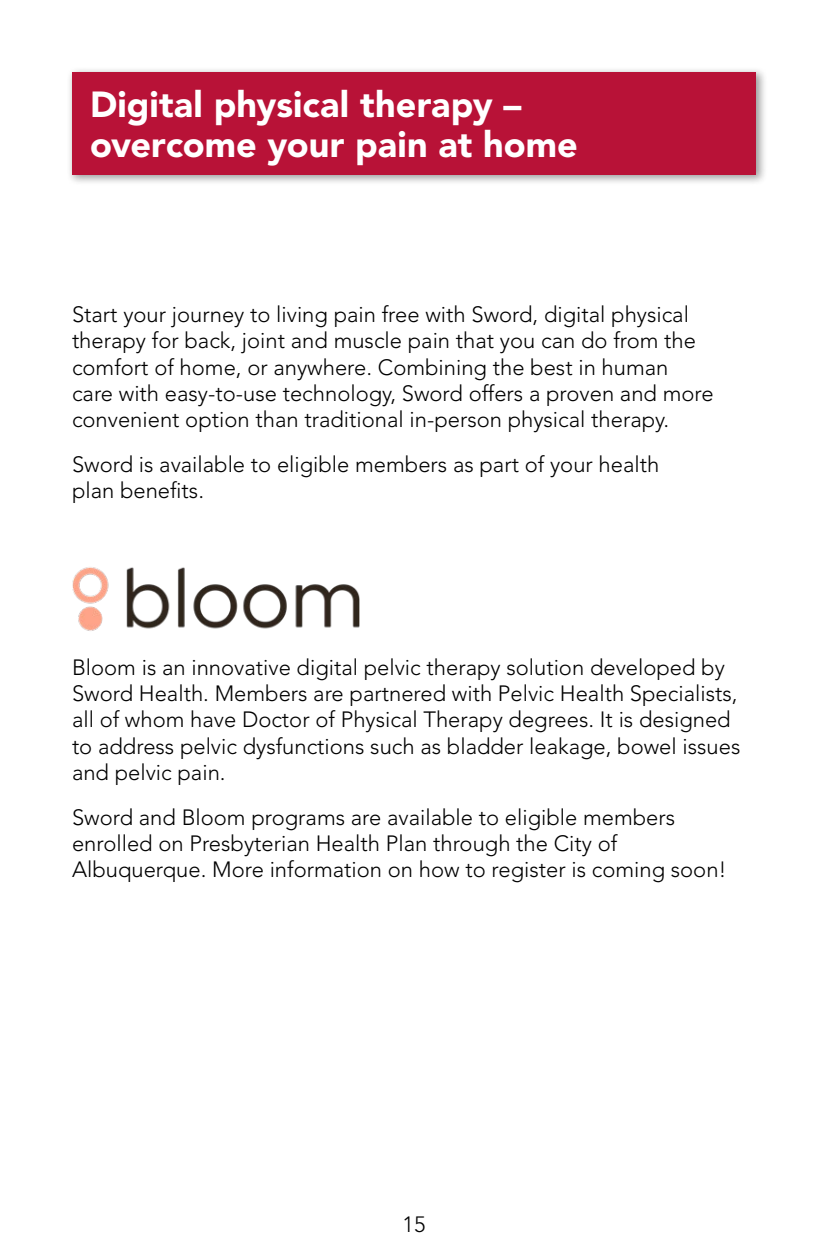
<style>
.page{position:relative;width:828px;height:1260px;background:#fff}
.page>*{position:absolute;margin:0;border:0;box-sizing:border-box;transform-origin:0 0}
.t1{font:900 36px/40px "Avenir LT Std";color:#fff}
.t2{font:300 22px/26.4px "Avenir LT Std";color:#000}
.t3{font:300 22px "Avenir LT Std";color:#000}
</style>
<div class="page">
<div style="left:67px;top:67px;width:700px;height:119px;background:#000;opacity:.4"></div>
<div style="left:72px;top:72px;width:684px;height:102px;background:#b81237"></div>
<img style="left:72px;top:567px;width:288px;height:64px">
<h2 class="t1" style="left:90px;top:84px;width:489px">Digital physical therapy – overcome your pain at home</h2>
<p class="t2" style="left:72px;top:301px;width:643px">Start your journey to living pain free with Sword, digital physical therapy for back, joint and muscle pain that you can do from the comfort of home, or anywhere. Combining the best in human care with easy-to-use technology, Sword offers a proven and more convenient option than traditional in-person physical therapy.</p>
<p class="t2" style="left:72px;top:451px;width:589px">Sword is available to eligible members as part of your health plan benefits.</p>
<p class="t2" style="left:72px;top:654px;width:670px">Bloom is an innovative digital pelvic therapy solution developed by Sword Health. Members are partnered with Pelvic Health Specialists, all of whom have Doctor of Physical Therapy degrees. It is designed to address pelvic dysfunctions such as bladder leakage, bowel issues and pelvic pain.</p>
<p class="t2" style="left:72px;top:804px;width:656px">Sword and Bloom programs are available to eligible members enrolled on Presbyterian Health Plan through the City of<br>Albuquerque. More information on how to register is coming soon!</p>
<p class="t3" style="left:403px;top:1212px;width:24px">15</p>
</div>
